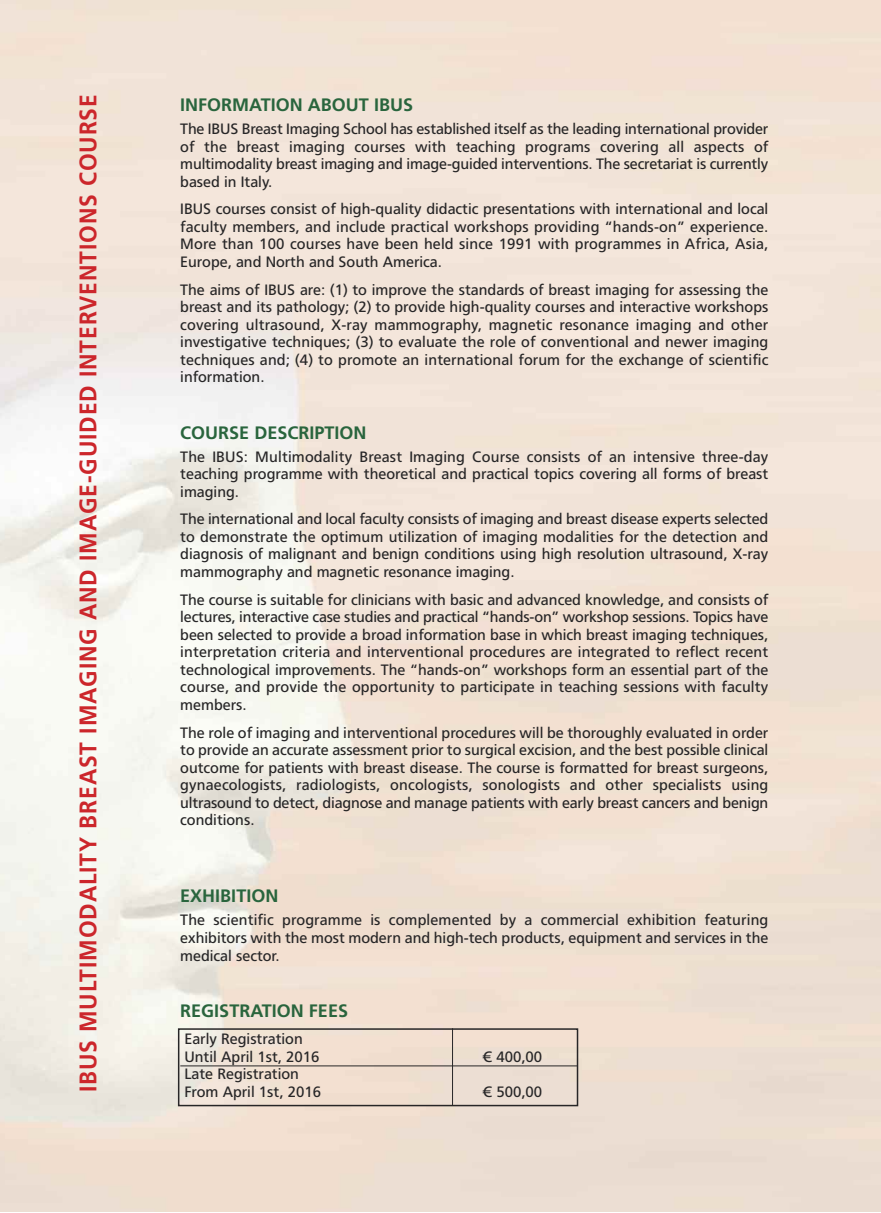
<style>
.page{position:relative;width:881px;height:1213px;background:#fff}
.page>*{position:absolute;margin:0;border:0;box-sizing:border-box;transform-origin:0 0}
.t1{font:700 24px "PF Catalog";letter-spacing:.04em;color:#cc262b;scale:.95 1}
.t2{font:700 18px "PF Catalog";color:#29653d}
.t3{font:15px/17.5px "PF Catalog";color:#272627;text-align:justify}
</style>
<div class="page">
<div style="left:178px;top:1028px;width:400px;height:78px;border:2px solid #272627"></div>
<hr style="left:180px;top:1065px;width:397px;height:1px;background:#272627">
<hr style="left:452px;top:1028px;width:1px;height:77px;background:#272627">
<h1 class="t1" style="left:74px;top:1092px;width:1052px;rotate:-90deg">IBUS MULTIMODALITY BREAST IMAGING AND IMAGE-GUIDED INTERVENTIONS COURSE</h1>
<p class="t2" style="left:180px;top:94px;width:234px">INFORMATION ABOUT IBUS</p>
<p class="t3" style="left:180px;top:120px;width:589px">The IBUS Breast Imaging School has established itself as the leading international provider of the breast imaging courses with teaching programs covering all aspects of multimodality breast imaging and image-guided interventions. The secretariat is currently based in Italy.</p>
<p class="t3" style="left:180px;top:201px;width:589px">IBUS courses consist of high-quality didactic presentations with international and local faculty members, and include practical workshops providing “hands-on” experience.<br>More than 100 courses have been held since 1991 with programmes in Africa, Asia, Europe, and North and South America.</p>
<p class="t3" style="left:180px;top:281px;width:589px">The aims of IBUS are: (1) to improve the standards of breast imaging for assessing the breast and its pathology; (2) to provide high-quality courses and interactive workshops covering ultrasound, X-ray mammography, magnetic resonance imaging and other investigative techniques; (3) to evaluate the role of conventional and newer imaging techniques and; (4) to promote an international forum for the exchange of scientific information.</p>
<p class="t2" style="left:180px;top:422px;width:188px">COURSE DESCRIPTION</p>
<p class="t3" style="left:180px;top:448px;width:589px">The IBUS: Multimodality Breast Imaging Course consists of an intensive three-day teaching programme with theoretical and practical topics covering all forms of breast imaging.</p>
<p class="t3" style="left:180px;top:510px;width:589px">The international and local faculty consists of imaging and breast disease experts selected to demonstrate the optimum utilization of imaging modalities for the detection and diagnosis of malignant and benign conditions using high resolution ultrasound, X-ray mammography and magnetic resonance imaging.</p>
<p class="t3" style="left:180px;top:591px;width:589px">The course is suitable for clinicians with basic and advanced knowledge, and consists of lectures, interactive case studies and practical “hands-on” workshop sessions. Topics have been selected to provide a broad information base in which breast imaging techniques, interpretation criteria and interventional procedures are integrated to reflect recent technological improvements. The “hands-on” workshops form an essential part of the course, and provide the opportunity to participate in teaching sessions with faculty members.</p>
<p class="t3" style="left:180px;top:724px;width:589px">The role of imaging and interventional procedures will be thoroughly evaluated in order to provide an accurate assessment prior to surgical excision, and the best possible clinical outcome for patients with breast disease. The course is formatted for breast surgeons, gynaecologists, radiologists, oncologists, sonologists and other specialists using ultrasound to detect, diagnose and manage patients with early breast cancers and benign conditions.</p>
<p class="t2" style="left:180px;top:885px;width:100px">EXHIBITION</p>
<p class="t3" style="left:180px;top:912px;width:589px">The scientific programme is complemented by a commercial exhibition featuring exhibitors with the most modern and high-tech products, equipment and services in the medical sector.</p>
<p class="t2" style="left:180px;top:1000px;width:169px">REGISTRATION FEES</p>
<p class="t3" style="left:184px;top:1030px;width:137px">Early Registration<br>Until April 1st, 2016</p>
<p class="t3" style="left:482px;top:1048px;width:61px">€ 400,00</p>
<p class="t3" style="left:184px;top:1065px;width:138px">Late Registration<br>From April 1st, 2016</p>
<p class="t3" style="left:482px;top:1083px;width:61px">€ 500,00</p>
</div>
